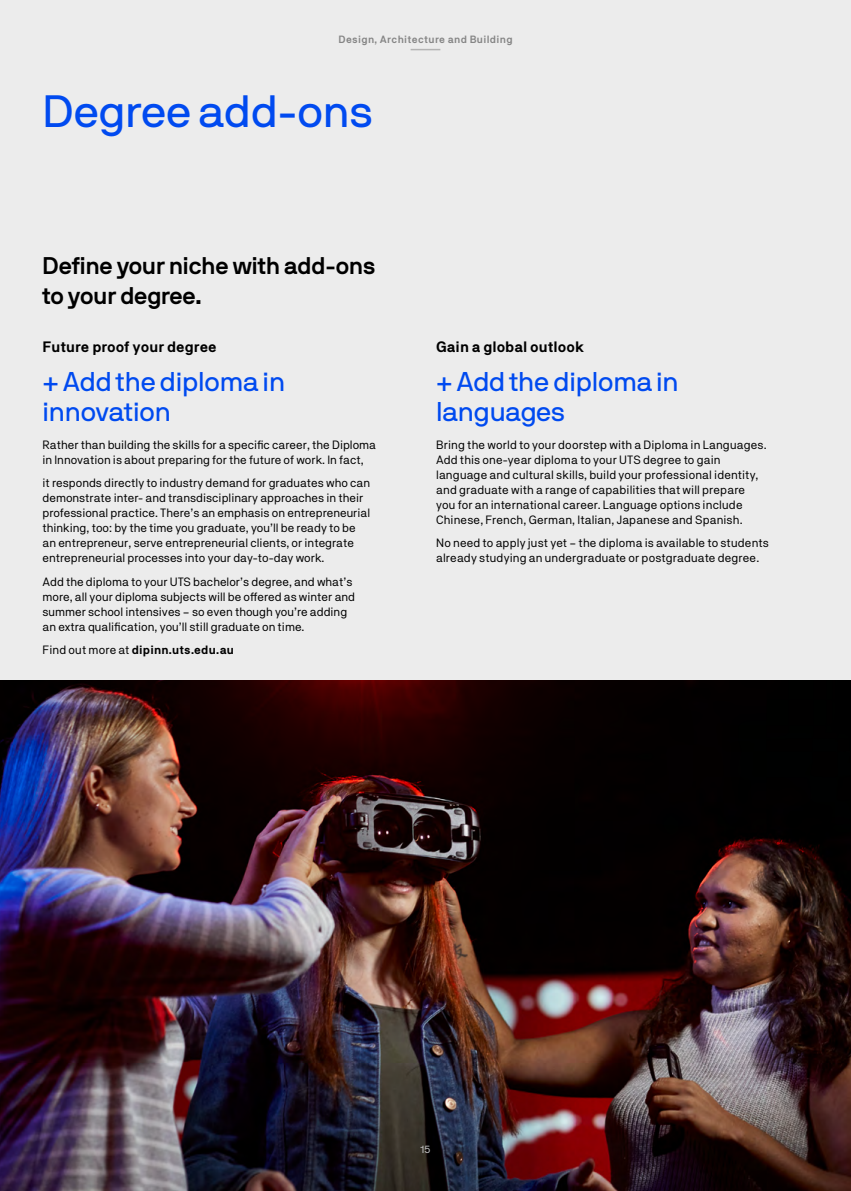
<style>
.page{position:relative;width:851px;height:1191px;background:#fff}
.page>*{position:absolute;margin:0;border:0;box-sizing:border-box;transform-origin:0 0}
.t1{font:45px "NB International Pro";color:#004af0}
.t2{font:27px/30px "NB International Pro";letter-spacing:-.005em;color:#004af0}
.t3{font:700 24px/30px "NB International Pro";color:#000}
.t4{font:700 15px "NB Akademie";color:#000}
.t5{font:12px/15px "NB Akademie";color:#000}
.t6{font:700 12px "NB Akademie";letter-spacing:.015em;color:#000}
.t7{font:600 10.5px "NB Akademie";letter-spacing:.03em;color:#858585}
.t8{font:10.5px "NB International Pro";color:#b4b4b4}
.s1{font-weight:400}
</style>
<div class="page">
<div style="left:0;top:0;width:850px;height:1191px;background:#ececec"></div>
<img style="left:0;top:680px;width:850px;height:511px">
<hr style="left:410px;top:49px;width:30px;height:1px;background:#b4b4b4">
<p class="t7" style="left:338px;top:33px;width:176px">Design, Architecture and Building</p>
<h1 class="t1" style="left:43px;top:86px;width:332px">Degree add-ons</h1>
<h3 class="t3" style="left:42px;top:251px;width:334px">Define your niche with add-ons to your degree.</h3>
<p class="t4" style="left:43px;top:338px;width:176px">Future proof your degree</p>
<h2 class="t2" style="left:43px;top:366px;width:244px">+ Add the diploma in innovation</h2>
<p class="t5" style="left:43px;top:437px;width:335px">Rather than building the skills for a specific career, the Diploma in Innovation is about preparing for the future of work. In fact,</p>
<p class="t5" style="left:43px;top:475px;width:329px">it responds directly to industry demand for graduates who can demonstrate inter- and transdisciplinary approaches in their professional practice. There’s an emphasis on entrepreneurial thinking, too: by the time you graduate, you’ll be ready to be an entrepreneur, serve entrepreneurial clients, or integrate entrepreneurial processes into your day-to-day work.</p>
<p class="t5" style="left:43px;top:574px;width:314px">Add the diploma to your UTS bachelor’s degree, and what’s more, all your diploma subjects will be offered as winter and summer school intensives – so even though you’re adding an extra qualification, you’ll still graduate on time.</p>
<p class="t6" style="left:43px;top:643px;width:193px"><span class="s1">Find out more at</span> dipinn.uts.edu.au</p>
<p class="t4" style="left:436px;top:338px;width:149px">Gain a global outlook</p>
<h2 class="t2" style="left:436px;top:366px;width:244px">+ Add the diploma in languages</h2>
<p class="t5" style="left:436px;top:437px;width:332px">Bring the world to your doorstep with a Diploma in Languages.<br>Add this one-year diploma to your UTS degree to gain language and cultural skills, build your professional identity, and graduate with a range of capabilities that will prepare you for an international career. Language options include Chinese, French, German, Italian, Japanese and Spanish.</p>
<p class="t5" style="left:436px;top:535px;width:334px">No need to apply just yet – the diploma is available to students already studying an undergraduate or postgraduate degree.</p>
<p class="t8" style="left:420px;top:1143px;width:12px">15</p>
</div>
